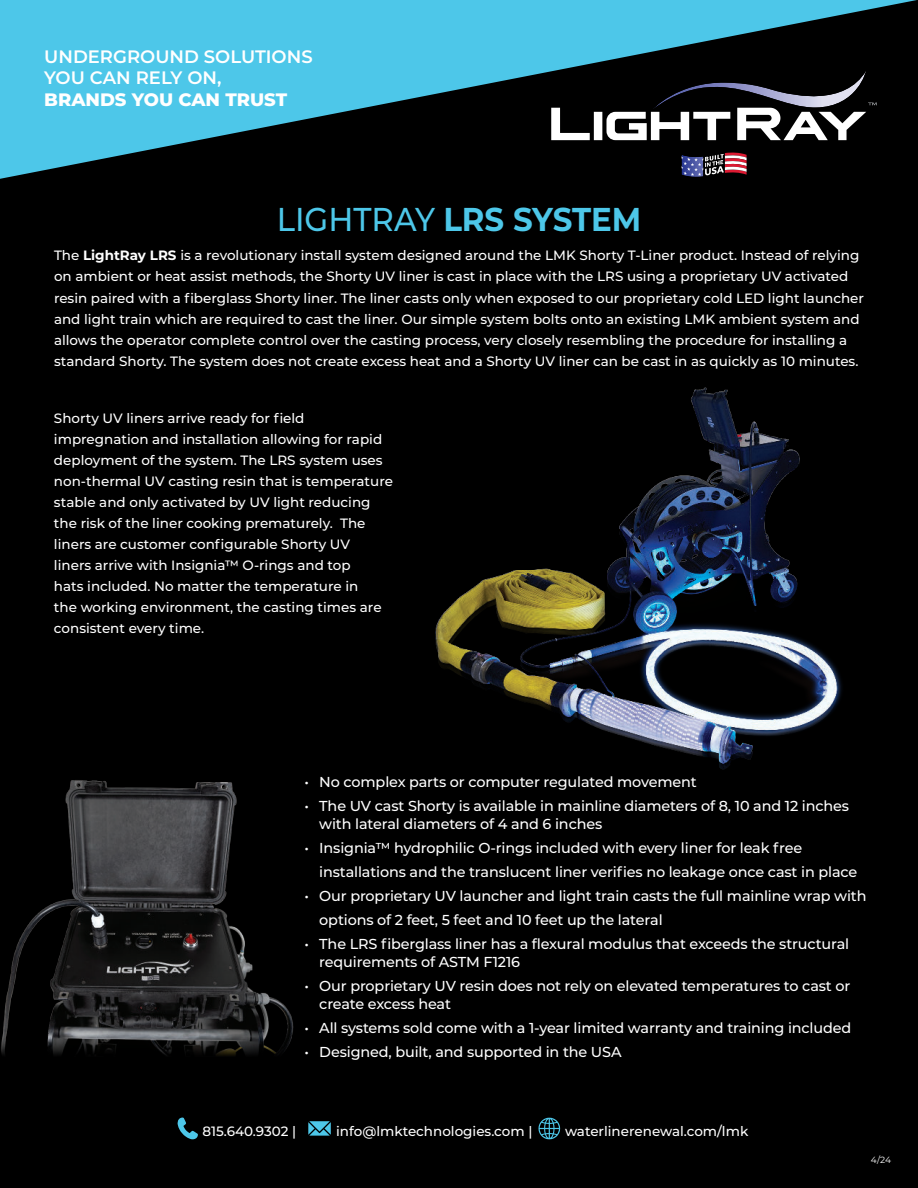
<style>
.page{position:relative;width:918px;height:1188px;background:#000}
.page>*{position:absolute;margin:0;border:0;box-sizing:border-box;transform-origin:0 0}
.t1{font:700 33px "Montserrat";color:#4dc7e9;scale:.94 1}
.t2{font:600 18px/21.6px "Montserrat";color:#fff}
.t3{font:800 18px "Montserrat";color:#fff}
.t4{font:500 14.4px/18px "Montserrat";letter-spacing:-.01em;color:#fff}
.t5{font:500 13.5px/21px "Montserrat";color:#fff}
.t6{font:9px "Montserrat";color:#fff}
.s1{font-weight:500}
.s2{font-weight:700}
</style>
<div class="page">
<svg style="left:0;top:0;width:917px;height:179px;fill:#4dc7e9"></svg>
<svg style="left:551px;top:70px;width:326px;height:70px"></svg>
<svg style="left:682px;top:152px;width:65px;height:25px"></svg>
<svg style="left:177px;top:1118px;width:21px;height:21px"></svg>
<svg style="left:538px;top:1118px;width:22px;height:21px"></svg>
<svg style="left:308px;top:1121px;width:23px;height:15px"></svg>
<img style="left:435px;top:387px;width:407px;height:383px">
<img style="left:1px;top:780px;width:293px;height:276px">
<h2 class="t2" style="left:44px;top:47px;width:270px">UNDERGROUND SOLUTIONS<br>YOU CAN RELY ON,</h2>
<h2 class="t3" style="left:44px;top:89px;width:244px">BRANDS YOU CAN TRUST</h2>
<h1 class="t1" style="left:277px;top:205px;width:389px"><span class="s1">LIGHTRAY</span> LRS SYSTEM</h1>
<p class="t5" style="left:54px;top:246px;width:812px">The <span class="s2">LightRay LRS</span> is a revolutionary install system designed around the LMK Shorty T-Liner product. Instead of relying on ambient or heat assist methods, the Shorty UV liner is cast in place with the LRS using a proprietary UV activated resin paired with a fiberglass Shorty liner. The liner casts only when exposed to our proprietary cold LED light launcher and light train which are required to cast the liner. Our simple system bolts onto an existing LMK ambient system and allows the operator complete control over the casting process, very closely resembling the procedure for installing a standard Shorty. The system does not create excess heat and a Shorty UV liner can be cast in as quickly as 10 minutes.</p>
<p class="t5" style="left:54px;top:408px;width:341px">Shorty UV liners arrive ready for field impregnation and installation allowing for rapid deployment of the system. The LRS system uses non-thermal UV casting resin that is temperature stable and only activated by UV light reducing the risk of the liner cooking prematurely. The liners are customer configurable Shorty UV<br>liners arrive with Insignia™ O-rings and top<br>hats included. No matter the temperature in<br>the working environment, the casting times are consistent every time.</p>
<p class="t4" style="left:304px;top:774px;width:394px">• No complex parts or computer regulated movement</p>
<p class="t4" style="left:319px;top:798px;width:531px;text-indent:-15px">• The UV cast Shorty is available in mainline diameters of 8, 10 and 12 inches with lateral diameters of 4 and 6 inches</p>
<p class="t4" style="left:319px;top:837px;width:539px;line-height:24px;text-indent:-15px">• Insignia™ hydrophilic O-rings included with every liner for leak free installations and the translucent liner verifies no leakage once cast in place</p>
<p class="t4" style="left:319px;top:885px;width:549px;line-height:24px;text-indent:-15px">• Our proprietary UV launcher and light train casts the full mainline wrap with options of 2 feet, 5 feet and 10 feet up the lateral</p>
<p class="t4" style="left:319px;top:936px;width:532px;text-indent:-15px">• The LRS fiberglass liner has a flexural modulus that exceeds the structural requirements of ASTM F1216</p>
<p class="t4" style="left:319px;top:978px;width:533px;text-indent:-15px">• Our proprietary UV resin does not rely on elevated temperatures to cast or create excess heat</p>
<p class="t4" style="left:304px;top:1020px;width:548px">• All systems sold come with a 1-year limited warranty and training included</p>
<p class="t4" style="left:304px;top:1044px;width:319px">• Designed, built, and supported in the USA</p>
<p class="t5" style="left:202px;top:1121px;width:95px">815.640.9302 |</p>
<p class="t5" style="left:336px;top:1121px;width:198px">info@lmktechnologies.com |</p>
<p class="t5" style="left:565px;top:1121px;width:185px">waterlinerenewal.com/lmk</p>
<p class="t6" style="left:871px;top:1155px;width:22px">4/24</p>
</div>
